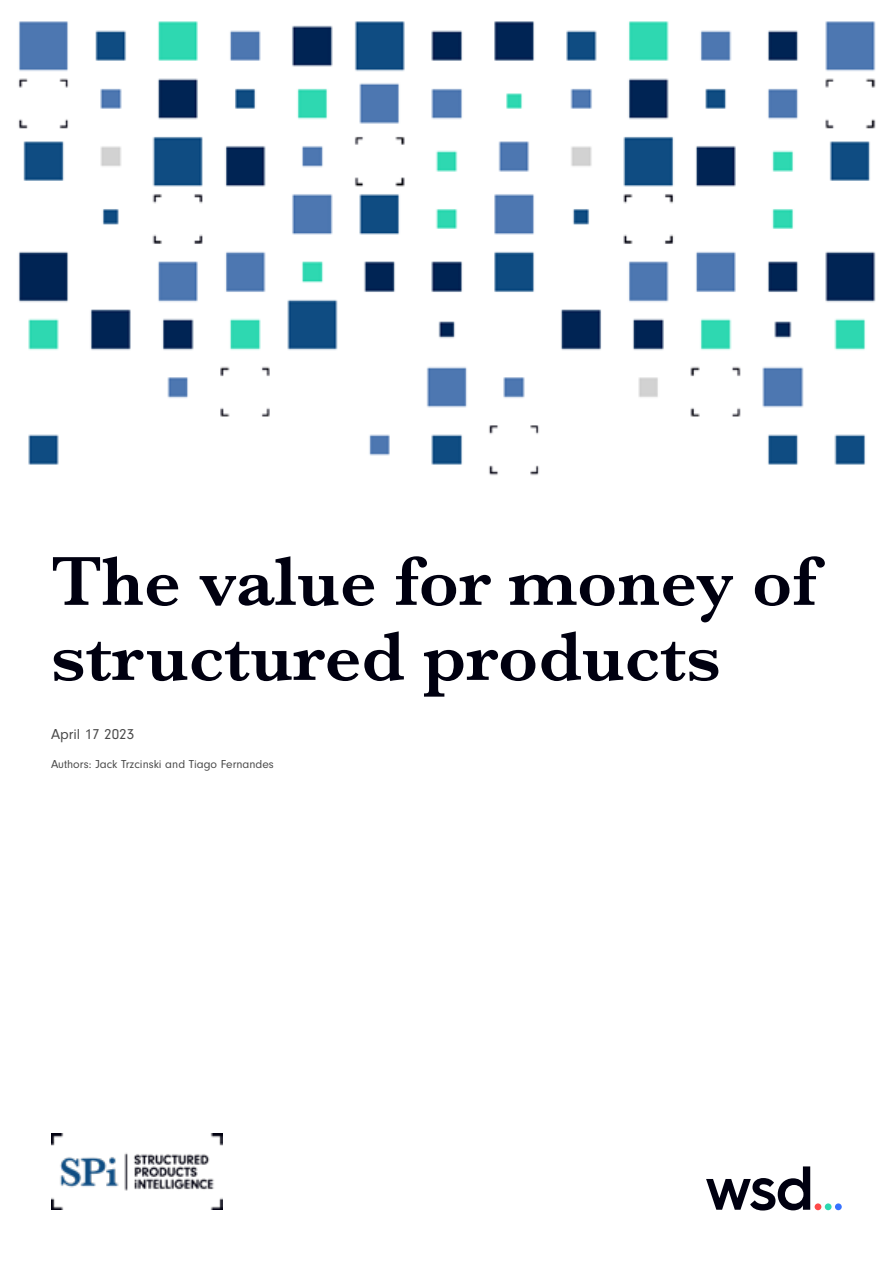
<style>
.page{position:relative;width:893px;height:1263px;background:#fff}
.page>*{position:absolute;margin:0;border:0;box-sizing:border-box;transform-origin:0 0}
.t1{font:600 72px/75px "Baskerville";color:#000010}
.t2{font:15px "Neuzeit Gro";color:#4a4a4a}
.t3{font:12px "Neuzeit Gro";color:#4a4a4a}
</style>
<div class="page">
<svg style="left:706px;top:1166px;width:104px;height:44px"></svg>
<div style="left:815px;top:1203px;width:6px;height:7px;background:#fe4a49;border-radius:50%"></div>
<div style="left:835px;top:1203px;width:7px;height:7px;background:#3772ff;border-radius:50%"></div>
<div style="left:825px;top:1203px;width:7px;height:7px;background:#2ed8b1;border-radius:50%"></div>
<img style="left:18px;top:21px;width:858px;height:455px">
<img style="left:51px;top:1133px;width:172px;height:76px">
<h1 class="t1" style="left:51px;top:543px;width:767px">The value for money of structured products</h1>
<p class="t2" style="left:51px;top:726px;width:85px">April 17 2023</p>
<p class="t3" style="left:51px;top:758px;width:224px">Authors: Jack Trzcinski and Tiago Fernandes</p>
</div>
